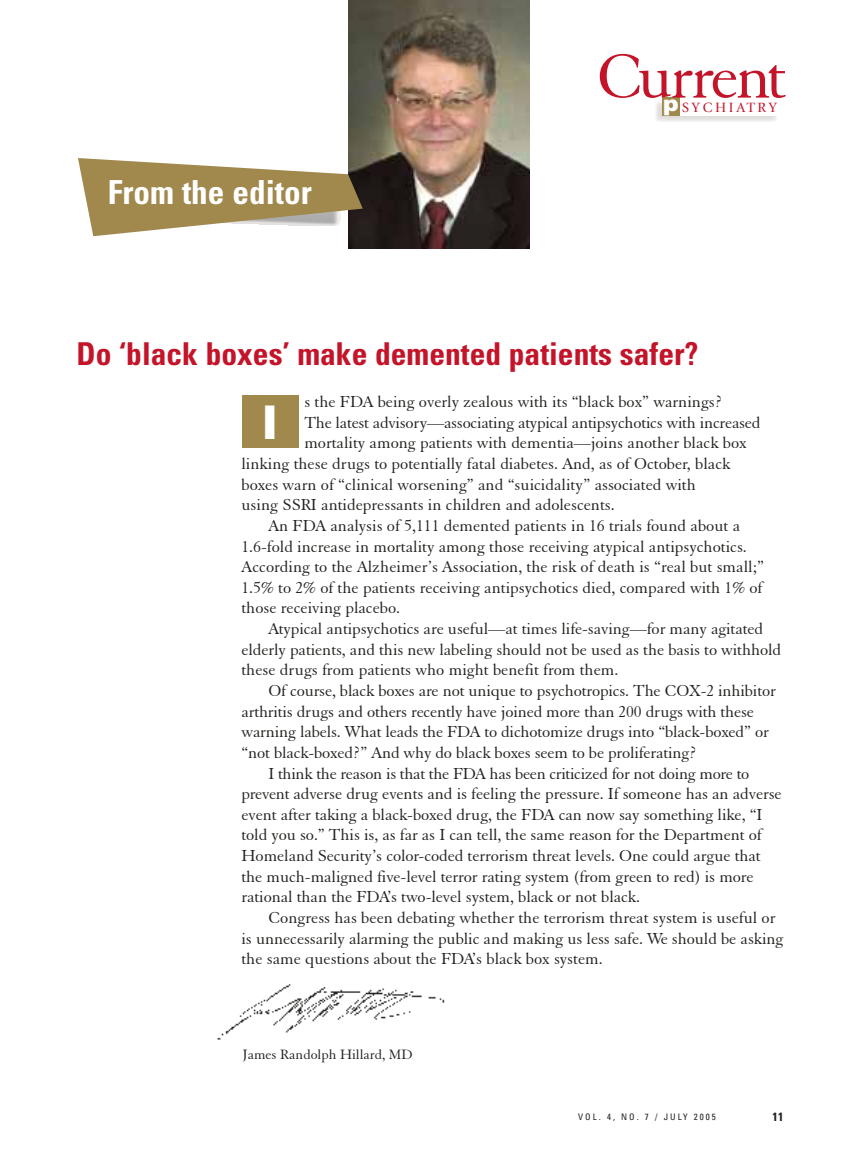
<style>
.page{position:relative;width:851px;height:1161px;background:#fff}
.page>*{position:absolute;margin:0;border:0;box-sizing:border-box;transform-origin:0 0}
.t1{font:67.8px "Elegant Garamond BT";letter-spacing:-.045em;color:#c31429}
.t2{font:900 46.35px "Univers";color:#fff}
.t3{font:700 condensed 33.15px "Univers";color:#fff}
.t4{font:700 condensed 31.5px "Univers";color:#c31429}
.t5{font:17.25px "Elegant Garamond BT";letter-spacing:-.005em;color:#20231e}
.t6{font:14.7px "Elegant Garamond BT";color:#20231e}
.t7{font:14.1px "Giovanni";letter-spacing:.195em;color:#c31429}
.t8{font:700 condensed 12px "Univers";color:#20231e}
.t9{font:condensed 9px "Univers";letter-spacing:.22em;color:#20231e}
.s1{font-family:"Arial";font-weight:900;font-size:21.9px;color:#fff}
</style>
<div class="page">
<div style="left:661px;top:98px;width:19px;height:18px;background:#a1894e"></div>
<div style="left:242px;top:396px;width:56px;height:52px;background:#a1894e"></div>
<img style="left:348px;top:0;width:181px;height:248px">
<svg style="left:78px;top:158px;width:285px;height:78px"></svg>
<img style="left:217px;top:984px;width:228px;height:56px">
<h3 class="t3" style="left:108px;top:180px;width:206px">From the editor</h3>
<h1 class="t1" style="left:596px;top:52px;width:190px">Current</h1>
<p class="t7" style="left:663px;top:102px;width:115px"><span class="s1">p</span>SYCHIATRY</p>
<h3 class="t4" style="left:76px;top:342px;width:623px">Do ‘black boxes’ make demented patients safer?</h3>
<p class="t5" style="left:304px;top:396px;width:419px">s the FDA being overly zealous with its “black box” warnings?</p>
<p class="t5" style="left:304px;top:416px;width:457px">The latest advisory—associating atypical antipsychotics with increased</p>
<p class="t5" style="left:304px;top:437px;width:444px">mortality among patients with dementia—joins another black box</p>
<p class="t5" style="left:241px;top:457px;width:490px">linking these drugs to potentially fatal diabetes. And, as of October, black</p>
<p class="t5" style="left:241px;top:478px;width:456px">boxes warn of “clinical worsening” and “suicidality” associated with</p>
<p class="t5" style="left:241px;top:499px;width:375px">using SSRI antidepressants in children and adolescents.</p>
<p class="t5" style="left:268px;top:519px;width:473px">An FDA analysis of 5,111 demented patients in 16 trials found about a</p>
<p class="t5" style="left:241px;top:540px;width:507px">1.6-fold increase in mortality among those receiving atypical antipsychotics.</p>
<p class="t5" style="left:241px;top:561px;width:524px">According to the Alzheimer’s Association, the risk of death is “real but small;”</p>
<p class="t5" style="left:241px;top:581px;width:522px">1.5% to 2% of the patients receiving antipsychotics died, compared with 1% of</p>
<p class="t5" style="left:241px;top:602px;width:160px">those receiving placebo.</p>
<p class="t5" style="left:268px;top:622px;width:496px">Atypical antipsychotics are useful—at times life-saving—for many agitated</p>
<p class="t5" style="left:241px;top:643px;width:541px">elderly patients, and this new labeling should not be used as the basis to withhold</p>
<p class="t5" style="left:241px;top:664px;width:378px">these drugs from patients who might benefit from them.</p>
<p class="t5" style="left:268px;top:684px;width:508px">Of course, black boxes are not unique to psychotropics. The COX-2 inhibitor</p>
<p class="t5" style="left:241px;top:705px;width:514px">arthritis drugs and others recently have joined more than 200 drugs with these</p>
<p class="t5" style="left:241px;top:726px;width:528px">warning labels. What leads the FDA to dichotomize drugs into “black-boxed” or</p>
<p class="t5" style="left:241px;top:746px;width:457px">“not black-boxed?” And why do black boxes seem to be proliferating?</p>
<p class="t5" style="left:268px;top:767px;width:482px">I think the reason is that the FDA has been criticized for not doing more to</p>
<p class="t5" style="left:241px;top:787px;width:541px">prevent adverse drug events and is feeling the pressure. If someone has an adverse</p>
<p class="t5" style="left:241px;top:808px;width:522px">event after taking a black-boxed drug, the FDA can now say something like, “I</p>
<p class="t5" style="left:241px;top:829px;width:521px">told you so.” This is, as far as I can tell, the same reason for the Department of</p>
<p class="t5" style="left:241px;top:849px;width:520px">Homeland Security’s color-coded terrorism threat levels. One could argue that</p>
<p class="t5" style="left:241px;top:870px;width:513px">the much-maligned five-level terror rating system (from green to red) is more</p>
<p class="t5" style="left:241px;top:891px;width:400px">rational than the FDA’s two-level system, black or not black.</p>
<p class="t5" style="left:268px;top:911px;width:508px">Congress has been debating whether the terrorism threat system is useful or</p>
<p class="t5" style="left:241px;top:932px;width:543px">is unnecessarily alarming the public and making us less safe. We should be asking</p>
<p class="t5" style="left:241px;top:952px;width:362px">the same questions about the FDA’s black box system.</p>
<h2 class="t2" style="left:262px;top:406px;width:17px">I</h2>
<p class="t6" style="left:243px;top:1050px;width:171px">James Randolph Hillard, MD</p>
<p class="t9" style="left:578px;top:1114px;width:139px">VOL. 4, NO. 7 / JULY 2005</p>
<p class="t8" style="left:772px;top:1112px;width:12px">11</p>
</div>
